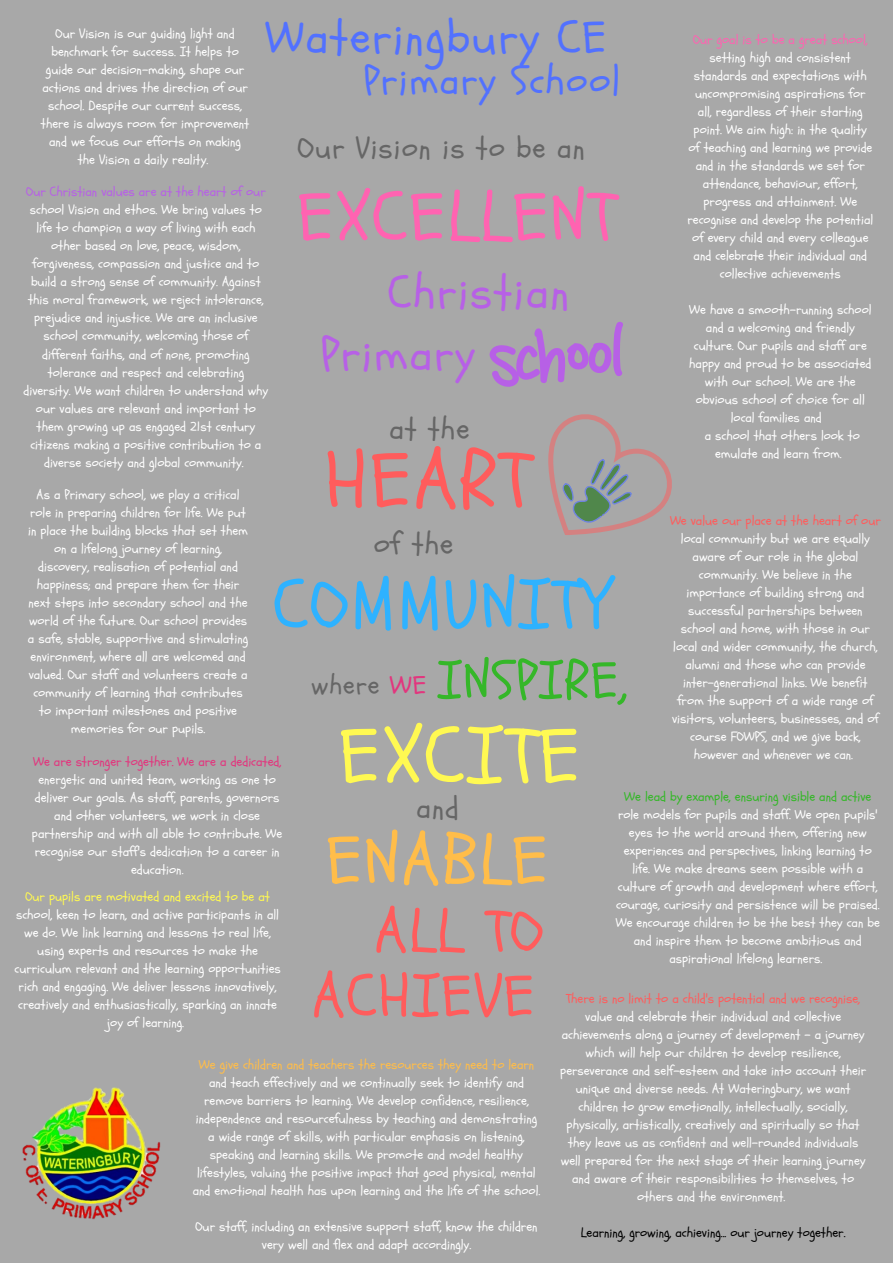
<style>
.page{position:relative;width:893px;height:1263px;background:#a8a8a8}
.page>*{position:absolute;margin:0;border:0;box-sizing:border-box;transform-origin:0 0}
.t1{font:79.43px "Schoolbell";letter-spacing:.04em;color:#fff952}
.t2{font:79.43px "Schoolbell";letter-spacing:.04em;color:#ff5c5c}
.t3{font:69.53px "Schoolbell";letter-spacing:.04em;color:#ff63b1}
.t4{font:69.53px "Schoolbell";letter-spacing:.04em;color:#2eb2ff}
.t5{font:69.53px "Schoolbell";letter-spacing:.04em;color:#ffbd4a}
.t6{font:59.55px/64.7px "Schoolbell";letter-spacing:.04em;color:#ff5c5c;text-align:right}
.t7{font:52.95px "Schoolbell";letter-spacing:.04em;color:#35b729}
.t8{font:46.35px/61.9px "Schoolbell";letter-spacing:.04em;color:#b760e6}
.t9{font:46.35px "Schoolbell";letter-spacing:.04em;color:#5271ff}
.t10{font:39.75px "Schoolbell";letter-spacing:.04em;color:#5271ff}
.t11{font:29.78px "Schoolbell";letter-spacing:.04em;color:#666}
.t12{font:26.47px "Schoolbell";letter-spacing:.04em;color:#666}
.t13{font:13.27px/18px "Schoolbell";color:#fff;text-align:center}
.t14{font:13.27px "Schoolbell";color:#ff5c5c}
.t15{font:13.27px "Schoolbell";color:#ffbd4a}
.t16{font:13.27px "Schoolbell";color:#000}
.t17{font:13.27px "Schoolbell";color:#35b729}
.t18{font:13.27px "Schoolbell";color:#e2367e}
.t19{font:13.27px "Schoolbell";color:#fff952}
.t20{font:13.27px "Schoolbell";color:#b760e6}
.t21{font:13.27px "Schoolbell";color:#ff63b1}
.s1{color:#e2367e}
</style>
<div class="page">
<svg style="left:489px;top:322px;width:134px;height:65px"></svg>
<img style="left:22px;top:1087px;width:139px;height:133px">
<svg style="left:548px;top:414px;width:124px;height:121px"></svg>
<h3 class="t9" style="left:266px;top:7px;width:342px">Wateringbury CE</h3>
<p class="t13" style="left:41px;top:25px;width:210px">Our Vision is our guiding light and benchmark for success. It helps to guide our decision-making, shape our actions and drives the direction of our school. Despite our current success, there is always room for improvement and we focus our efforts on making the Vision a daily reality.</p>
<p class="t20" style="left:26px;top:183px;width:241px">Our Christian values are at the heart of our</p>
<p class="t13" style="left:23px;top:201px;width:246px">school Vision and ethos. We bring values to life to champion a way of living with each other based on love, peace, wisdom, forgiveness, compassion and justice and to build a strong sense of community. Against this moral framework, we reject intolerance, prejudice and injustice. We are an inclusive school community, welcoming those of different faiths, and of none, promoting tolerance and respect and celebrating diversity. We want children to understand why our values are relevant and important to them growing up as engaged 21st century citizens making a positive contribution to a diverse society and global community.</p>
<p class="t21" style="left:693px;top:31px;width:176px">Our goal is to be a great school,</p>
<p class="t13" style="left:687px;top:49px;width:187px">setting high and consistent standards and expectations with uncompromising aspirations for all, regardless of their starting point. We aim high: in the quality of teaching and learning we provide and in the standards we set for attendance, behaviour, effort, progress and attainment. We recognise and develop the potential of every child and every colleague and celebrate their individual and collective achievements</p>
<p class="t13" style="left:689px;top:301px;width:184px">We have a smooth-running school</p>
<p class="t13" style="left:706px;top:319px;width:150px">and a welcoming and friendly</p>
<p class="t13" style="left:694px;top:337px;width:174px">culture. Our pupils and staff are</p>
<p class="t13" style="left:689px;top:355px;width:184px">happy and proud to be associated</p>
<p class="t13" style="left:705px;top:373px;width:152px">with our school. We are the</p>
<p class="t13" style="left:696px;top:391px;width:170px">obvious school of choice for all</p>
<p class="t13" style="left:731px;top:409px;width:92px">local families and</p>
<p class="t13" style="left:705px;top:427px;width:157px">a school that others look to</p>
<p class="t13" style="left:715px;top:445px;width:128px">emulate and learn from.</p>
<h3 class="t10" style="left:364px;top:54px;width:258px">Primary School</h3>
<h3 class="t11" style="left:298px;top:129px;width:289px">Our Vision is to be an</h3>
<h2 class="t3" style="left:298px;top:171px;width:319px">EXCELLENT</h2>
<h3 class="t8" style="left:321px;top:263px;width:250px;text-indent:68px">Christian<br>Primary</h3>
<h3 class="t11" style="left:389px;top:409px;width:82px">at the</h3>
<h1 class="t2" style="left:325px;top:428px;width:206px">HEART</h1>
<p class="t13" style="left:28px;top:485px;width:222px">As a Primary school, we play a critical role in preparing children for life. We put in place the building blocks that set them on a lifelong journey of learning, discovery, realisation of potential and happiness; and prepare them for their next steps into secondary school and the world of the future. Our school provides a safe, stable, supportive and stimulating environment, where all are welcomed and valued. Our staff and volunteers create a community of learning that contributes to important milestones and positive memories for our pupils.</p>
<p class="t14" style="left:670px;top:511px;width:212px">We value our place at the heart of our</p>
<p class="t13" style="left:672px;top:529px;width:208px">local community but we are equally aware of our role in the global community. We believe in the importance of building strong and successful partnerships between school and home, with those in our local and wider community, the church, alumni and those who can provide inter-generational links. We benefit from the support of a wide range of visitors, volunteers, businesses, and of course FOWPS, and we give back, however and whenever we can.</p>
<h3 class="t11" style="left:374px;top:525px;width:81px">of the</h3>
<h2 class="t4" style="left:273px;top:559px;width:337px">COMMUNITY</h2>
<h3 class="t7" style="left:438px;top:645px;width:191px">INSPIRE,</h3>
<h3 class="t12" style="left:311px;top:667px;width:116px">where <span class="s1">WE</span></h3>
<h1 class="t1" style="left:339px;top:704px;width:242px">EXCITE</h1>
<p class="t18" style="left:33px;top:753px;width:250px">We are stronger together. We are a dedicated,</p>
<p class="t13" style="left:32px;top:771px;width:252px">energetic and united team, working as one to deliver our goals. As staff, parents, governors and other volunteers, we work in close partnership and with all able to contribute. We recognise our staff's dedication to a career in education.</p>
<p class="t19" style="left:25px;top:888px;width:246px">Our pupils are motivated and excited to be at</p>
<p class="t13" style="left:15px;top:906px;width:268px">school, keen to learn, and active participants in all we do. We link learning and lessons to real life, using experts and resources to make the curriculum relevant and the learning opportunities rich and engaging. We deliver lessons innovatively, creatively and enthusiastically, sparking an innate joy of learning.</p>
<p class="t17" style="left:624px;top:788px;width:249px">We lead by example, ensuring visible and active</p>
<p class="t13" style="left:616px;top:806px;width:266px">role models for pupils and staff. We open pupils' eyes to the world around them, offering new experiences and perspectives, linking learning to life. We make dreams seem possible with a culture of growth and development where effort, courage, curiosity and persistence will be praised.<br>We encourage children to be the best they can be and inspire them to become ambitious and aspirational lifelong learners.</p>
<h3 class="t11" style="left:416px;top:788px;width:44px">and</h3>
<h2 class="t5" style="left:326px;top:814px;width:223px">ENABLE</h2>
<h3 class="t6" style="left:312px;top:900px;width:232px">ALL TO<br>ACHIEVE</h3>
<p class="t14" style="left:566px;top:990px;width:295px">There is no limit to a child's potential and we recognise,</p>
<p class="t13" style="left:560px;top:1008px;width:307px">value and celebrate their individual and collective achievements along a journey of development - a journey which will help our children to develop resilience, perseverance and self-esteem and take into account their unique and diverse needs. At Wateringbury, we want children to grow emotionally, intellectually, socially, physically, artistically, creatively and spiritually so that they leave us as confident and well-rounded individuals well prepared for the next stage of their learning journey and aware of their responsibilities to themselves, to others and the environment.</p>
<p class="t16" style="left:581px;top:1224px;width:266px">Learning, growing, achieving... our journey together.</p>
<p class="t15" style="left:199px;top:1055px;width:337px">We give children and teachers the resources they need to learn</p>
<p class="t13" style="left:193px;top:1074px;width:349px">and teach effectively and we continually seek to identify and remove barriers to learning. We develop confidence, resilience, independence and resourcefulness by teaching and demonstrating a wide range of skills, with particular emphasis on listening, speaking and learning skills. We promote and model healthy lifestyles, valuing the positive impact that good physical, mental and emotional health has upon learning and the life of the school.</p>
<p class="t13" style="left:195px;top:1218px;width:344px">Our staff, including an extensive support staff, know the children very well and flex and adapt accordingly.</p>
</div>
